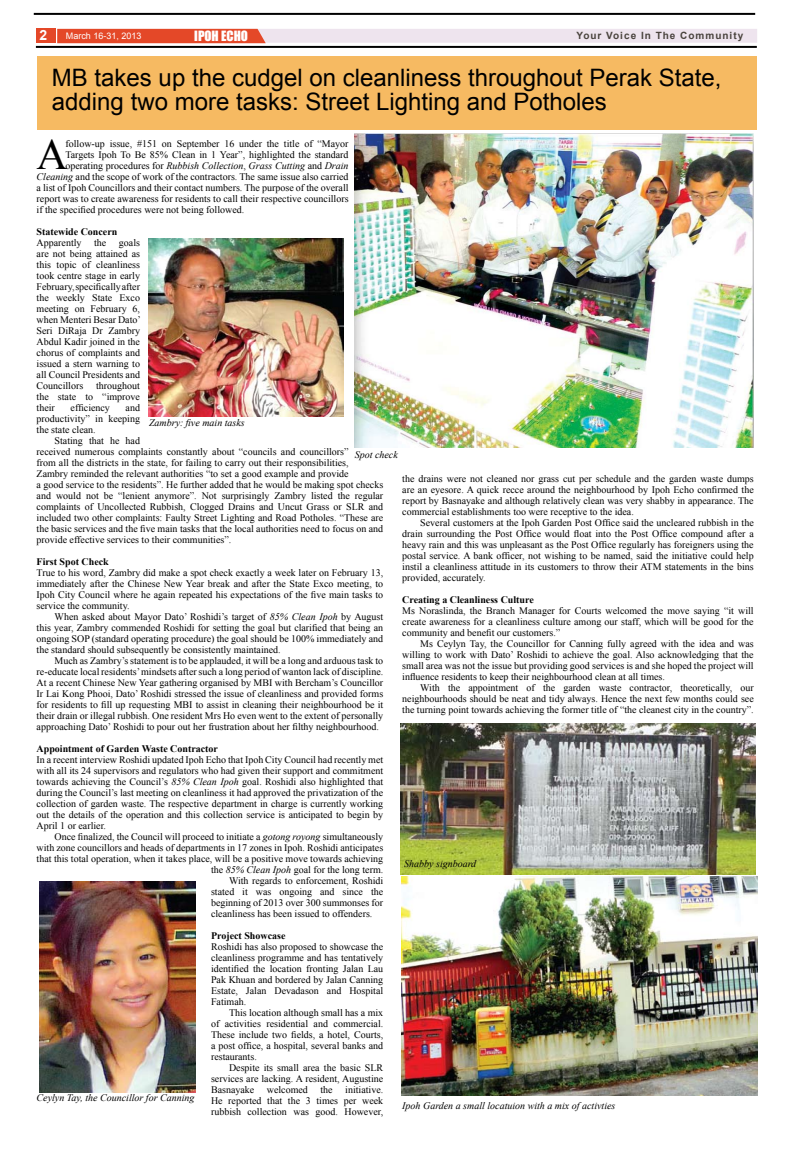
<style>
.page{position:relative;width:792px;height:1152px;background:#fff}
.page>*{position:absolute;margin:0;border:0;box-sizing:border-box;transform-origin:0 0}
.t1{font:43.2px "Times New Roman";color:#000}
.t2{font:24px/24px "Arial";color:#000}
.t3{font:700 14px "Arial";color:#fff}
.t4{font:13px "Impact";color:#fff}
.t5{font:10px/11px "Times New Roman";color:#000;text-align:justify}
.t6{font:italic 10px "Times New Roman";color:#000}
.t7{font:700 10px "Times New Roman";color:#000}
.t8{font:700 10px "Arial";letter-spacing:.1em;color:#49433d}
.t9{font:9px "Arial";color:#fff}
.s1{font-style:normal}
.s2{font-style:italic}
</style>
<div class="page">
<div style="left:36px;top:28px;width:20px;height:15px;background:#e44828"></div>
<svg style="left:57px;top:29px;width:700px;height:14px;background:#ebb6b4"></svg>
<hr style="left:36px;top:46px;width:721px;height:2px;background:#000">
<div style="left:37px;top:57px;width:720px;height:73px;background:#f6ba62"></div>
<hr style="left:34px;top:13px;width:721px;height:2px;background:#000">
<img style="left:400px;top:723px;width:357px;height:373px">
<img style="left:149px;top:238px;width:195px;height:179px">
<img style="left:40px;top:882px;width:156px;height:210px">
<img style="left:354px;top:134px;width:400px;height:313px">
<h3 class="t3" style="left:40px;top:26px;width:9px">2</h3>
<p class="t9" style="left:66px;top:30px;width:77px">March 16-31, 2013</p>
<h3 class="t4" style="left:194px;top:25px;width:55px">IPOH ECHO</h3>
<p class="t8" style="left:576px;top:29px;width:168px">Your Voice In The Community</p>
<h2 class="t2" style="left:52px;top:66px;width:671px">MB takes up the cudgel on cleanliness throughout Perak State, adding two more tasks: Street Lighting and Potholes</h2>
<h1 class="t1" style="left:37px;top:126px;width:33px">A</h1>
<p class="t5" style="left:65px;top:138px;width:285px">follow-up issue, #151 on September 16 under the title of “Mayor</p>
<p class="t5" style="left:65px;top:149px;width:285px">Targets Ipoh To Be 85% Clean in 1 Year”, highlighted the standard</p>
<p class="t6" style="left:65px;top:159px;width:285px"><span class="s1">operating procedures for</span> Rubbish Collection<span class="s1">,</span> Grass Cutting <span class="s1">and</span> Drain</p>
<p class="t5" style="left:37px;top:171px;width:314px"><span class="s2">Cleaning</span> and the scope of work of the contractors. The same issue also carried</p>
<p class="t5" style="left:37px;top:182px;width:314px">a list of Ipoh Councillors and their contact numbers. The purpose of the overall</p>
<p class="t5" style="left:37px;top:193px;width:314px">report was to create awareness for residents to call their respective councillors</p>
<p class="t5" style="left:37px;top:204px;width:209px">if the specified procedures were not being followed.</p>
<p class="t7" style="left:37px;top:225px;width:82px">Statewide Concern</p>
<p class="t5" style="left:37px;top:237px;width:46px">Apparently</p>
<p class="t5" style="left:94px;top:237px;width:14px">the</p>
<p class="t5" style="left:37px;top:237px;width:106px;text-indent:82px">goals are not being attained as this topic of cleanliness took centre stage in early February, specifically after the weekly State Exco meeting on February 6, when Menteri Besar Dato’ Seri DiRaja Dr Zambry Abdul Kadir joined in the chorus of complaints and issued a stern warning to all Council Presidents and Councillors</p>
<p class="t5" style="left:37px;top:380px;width:105px;text-indent:60px">throughout the state to “improve their</p>
<p class="t5" style="left:37px;top:402px;width:105px;text-indent:89px">and productivity” in keeping the state clean.</p>
<p class="t5" style="left:37px;top:435px;width:348px;text-align:left;text-indent:18px">Stating that he had<br>received numerous complaints constantly about “councils and councillors”<br>from all the districts in the state, for failing to carry out their responsibilities,<br>Zambry reminded the relevant authorities “to set a good example and provide<br>a good service to the residents”. He further added that he would be making spot checks and would not be “lenient anymore”. Not surprisingly Zambry listed the regular complaints of Uncollected Rubbish, Clogged Drains and Uncut Grass or SLR and included two other complaints: Faulty Street Lighting and Road Potholes. “These are the basic services and the five main tasks that the local authorities need to focus on and provide effective services to their communities”.</p>
<p class="t7" style="left:37px;top:555px;width:74px">First Spot Check</p>
<p class="t5" style="left:37px;top:567px;width:348px">True to his word, Zambry did make a spot check exactly a week later on February 13, immediately after the Chinese New Year break and after the State Exco meeting, to Ipoh City Council where he again repeated his expectations of the five main tasks to service the community.</p>
<p class="t5" style="left:37px;top:611px;width:348px;text-indent:18px">When asked about Mayor Dato’ Roshidi’s target of <span class="s2">85% Clean Ipoh</span> by August this year, Zambry commended Roshidi for setting the goal but clarified that being an ongoing SOP (standard operating procedure) the goal should be 100% immediately and the standard should subsequently be consistently maintained.</p>
<p class="t5" style="left:37px;top:655px;width:348px;text-indent:18px">Much as Zambry’s statement is to be applauded, it will be a long and arduous task to re-educate local residents’ mindsets after such a long period of wanton lack of discipline.<br>At a recent Chinese New Year gathering organised by MBI with Bercham’s Councillor Ir Lai Kong Phooi, Dato’ Roshidi stressed the issue of cleanliness and provided forms for residents to fill up requesting MBI to assist in cleaning their neighbourhood be it their drain or illegal rubbish. One resident Mrs Ho even went to the extent of personally approaching Dato’ Roshidi to pour out her frustration about her filthy neighbourhood.</p>
<p class="t7" style="left:37px;top:742px;width:183px">Appointment of Garden Waste Contractor</p>
<p class="t5" style="left:37px;top:754px;width:348px">In a recent interview Roshidi updated Ipoh Echo that Ipoh City Council had recently met with all its 24 supervisors and regulators who had given their support and commitment towards achieving the Council’s <span class="s2">85% Clean Ipoh</span> goal. Roshidi also highlighted that during the Council’s last meeting on cleanliness it had approved the privatization of the collection of garden waste. The respective department in charge is currently working out the details of the operation and this collection service is anticipated to begin by April 1 or earlier.</p>
<p class="t5" style="left:55px;top:831px;width:330px">Once finalized, the Council will proceed to initiate a <span class="s2">gotong royong</span> simultaneously</p>
<p class="t5" style="left:37px;top:842px;width:348px">with zone councillors and heads of departments in 17 zones in Ipoh. Roshidi anticipates</p>
<p class="t5" style="left:37px;top:853px;width:348px">that this total operation, when it takes place, will be a positive move towards achieving</p>
<p class="t5" style="left:211px;top:864px;width:174px">the <span class="s2">85% Clean Ipoh</span> goal for the long term.</p>
<p class="t5" style="left:229px;top:875px;width:156px">With regards to enforcement, Roshidi</p>
<p class="t5" style="left:211px;top:886px;width:174px">stated it was ongoing and since the</p>
<p class="t5" style="left:211px;top:897px;width:174px">beginning of 2013 over 300 summonses for</p>
<p class="t5" style="left:211px;top:908px;width:163px">cleanliness has been issued to offenders.</p>
<p class="t7" style="left:211px;top:929px;width:76px">Project Showcase</p>
<p class="t5" style="left:211px;top:941px;width:174px">Roshidi has also proposed to showcase the cleanliness programme and has tentatively identified the location fronting Jalan Lau Pak Khuan and bordered by Jalan Canning Estate, Jalan Devadason and Hospital Fatimah.</p>
<p class="t5" style="left:211px;top:1007px;width:174px;text-indent:18px">This location although small has a mix of activities residential and commercial.<br>These include two fields, a hotel, Courts, a post office, a hospital, several banks and restaurants.</p>
<p class="t5" style="left:211px;top:1062px;width:174px;text-indent:18px">Despite its small area the basic SLR services are lacking. A resident, Augustine Basnayake</p>
<p class="t5" style="left:71px;top:402px;width:41px">efficiency</p>
<p class="t6" style="left:149px;top:415px;width:97px">Zambry: five main tasks</p>
<p class="t6" style="left:355px;top:448px;width:45px">Spot check</p>
<p class="t5" style="left:402px;top:473px;width:353px">the drains were not cleaned nor grass cut per schedule and the garden waste dumps are an eyesore. A quick recce around the neighbourhood by Ipoh Echo confirmed the report by Basnayake and although relatively clean was very shabby in appearance. The commercial establishments too were receptive to the idea.</p>
<p class="t5" style="left:402px;top:517px;width:353px;text-indent:18px">Several customers at the Ipoh Garden Post Office said the uncleared rubbish in the drain surrounding the Post Office would float into the Post Office compound after a heavy rain and this was unpleasant as the Post Office regularly has foreigners using the postal service. A bank officer, not wishing to be named, said the initiative could help instil a cleanliness attitude in its customers to throw their ATM statements in the bins provided, accurately.</p>
<p class="t7" style="left:402px;top:593px;width:133px">Creating a Cleanliness Culture</p>
<p class="t5" style="left:402px;top:605px;width:353px">Ms Noraslinda, the Branch Manager for Courts welcomed the move saying “it will create awareness for a cleanliness culture among our staff, which will be good for the community and benefit our customers.”</p>
<p class="t5" style="left:402px;top:638px;width:353px;text-indent:18px">Ms Ceylyn Tay, the Councillor for Canning fully agreed with the idea and was willing to work with Dato’ Roshidi to achieve the goal. Also acknowledging that the small area was not the issue but providing good services is and she hoped the project will influence residents to keep their neighbourhood clean at all times.</p>
<p class="t5" style="left:402px;top:682px;width:353px;text-indent:18px">With the appointment of the garden waste contractor, theoretically, our neighbourhoods should be neat and tidy always. Hence the next few months could see the turning point towards achieving the former title of “the cleanest city in the country”.</p>
<p class="t6" style="left:404px;top:856px;width:74px">Shabby signboard</p>
<p class="t5" style="left:211px;top:1084px;width:174px;text-indent:134px">initiative.<br>He reported that the 3 times per week rubbish collection was good. However,</p>
<p class="t5" style="left:267px;top:1084px;width:43px">welcomed</p>
<p class="t5" style="left:320px;top:1084px;width:14px">the</p>
<p class="t6" style="left:37px;top:1091px;width:159px">Ceylyn Tay, the Councillor for Canning</p>
<p class="t6" style="left:402px;top:1098px;width:215px">Ipoh Garden a small locatuion with a mix of activties</p>
</div>
